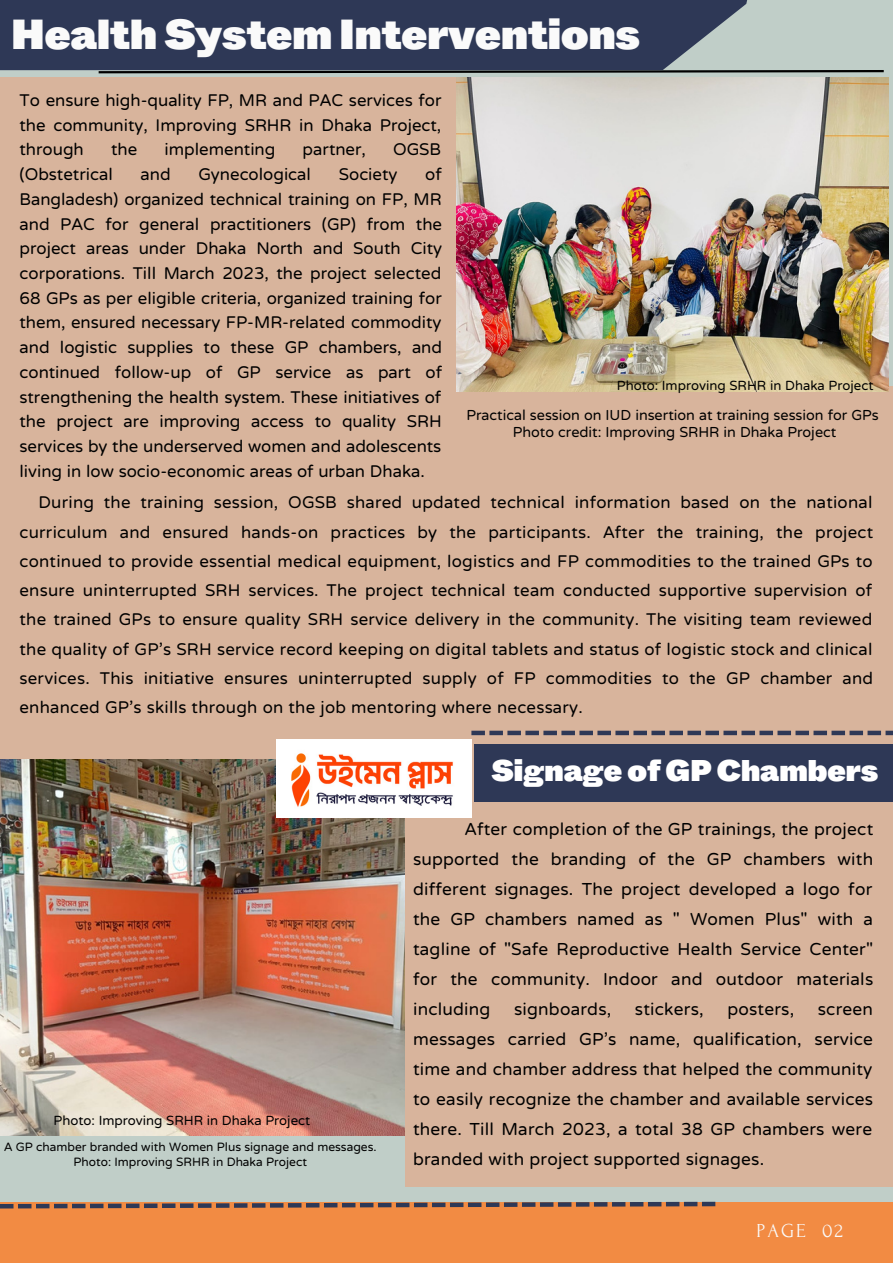
<style>
.page{position:relative;width:893px;height:1264px;background:#fff}
.page>*{position:absolute;margin:0;border:0;box-sizing:border-box;transform-origin:0 0}
.t1{font:42px "ABC Whyte Super";color:#fafafa}
.t2{font:30px "ABC Whyte Super";color:#fff}
.t3{font:21.45px/30px "NTR";letter-spacing:.01em;color:#000;text-align:justify}
.t4{font:21px/24.8px "NTR";color:#000;text-align:justify}
.t5{font:19.8px "Forum";letter-spacing:.1em;color:#fafafa}
.t6{font:18px "NTR";color:#000}
.t7{font:16.5px "NTR";color:#000}
.t8{font:15px "NTR";color:#000}
</style>
<div class="page">
<div style="left:0;top:0;width:892px;height:1262px;background:#c0cec8"></div>
<svg style="left:96px;top:70px;width:788px;height:4px"></svg>
<div style="left:0;top:386px;width:892px;height:440px;background:#d8b49c"></div>
<div style="left:0;top:78px;width:471px;height:455px;background:#d8b49c"></div>
<div style="left:0;top:1201px;width:892px;height:61px;background:#f28b43"></div>
<div style="left:405px;top:730px;width:487px;height:456px;background:#d8b49c"></div>
<img style="left:0;top:759px;width:405px;height:376px">
<img style="left:276px;top:739px;width:196px;height:79px">
<img style="left:456px;top:78px;width:432px;height:313px">
<div style="left:474px;top:744px;width:418px;height:57px;background:#2e3856"></div>
<div style="left:471px;top:730px;width:14px;height:5px;background:#2e3856"></div>
<div style="left:489px;top:730px;width:14px;height:5px;background:#2e3856"></div>
<div style="left:507px;top:730px;width:14px;height:5px;background:#2e3856"></div>
<div style="left:525px;top:730px;width:14px;height:5px;background:#2e3856"></div>
<div style="left:543px;top:730px;width:14px;height:5px;background:#2e3856"></div>
<div style="left:561px;top:730px;width:14px;height:5px;background:#2e3856"></div>
<div style="left:579px;top:730px;width:14px;height:5px;background:#2e3856"></div>
<div style="left:597px;top:730px;width:14px;height:5px;background:#2e3856"></div>
<div style="left:615px;top:730px;width:14px;height:5px;background:#2e3856"></div>
<div style="left:633px;top:730px;width:14px;height:5px;background:#2e3856"></div>
<div style="left:651px;top:730px;width:14px;height:5px;background:#2e3856"></div>
<div style="left:669px;top:730px;width:14px;height:5px;background:#2e3856"></div>
<div style="left:687px;top:730px;width:14px;height:5px;background:#2e3856"></div>
<div style="left:705px;top:730px;width:14px;height:5px;background:#2e3856"></div>
<div style="left:723px;top:730px;width:14px;height:5px;background:#2e3856"></div>
<div style="left:741px;top:730px;width:14px;height:5px;background:#2e3856"></div>
<div style="left:759px;top:730px;width:14px;height:5px;background:#2e3856"></div>
<div style="left:777px;top:730px;width:14px;height:5px;background:#2e3856"></div>
<div style="left:795px;top:730px;width:14px;height:5px;background:#2e3856"></div>
<div style="left:813px;top:730px;width:14px;height:5px;background:#2e3856"></div>
<div style="left:831px;top:730px;width:14px;height:5px;background:#2e3856"></div>
<div style="left:849px;top:730px;width:14px;height:5px;background:#2e3856"></div>
<div style="left:867px;top:730px;width:14px;height:5px;background:#2e3856"></div>
<svg style="left:885px;top:730px;width:8px;height:5px"></svg>
<svg style="left:0;top:1201px;width:715px;height:7px"></svg>
<div style="left:0;top:0;width:748px;height:70px;background:#2e3856"></div>
<p class="t1" style="left:12px;top:4px;width:630px">Health System Interventions</p>
<p class="t4" style="left:20px;top:86px;width:423px">To ensure high-quality FP, MR and PAC services for the community, Improving SRHR in Dhaka Project, through</p>
<p class="t4" style="left:111px;top:136px;width:28px">the</p>
<p class="t4" style="left:164px;top:136px;width:112px">implementing</p>
<p class="t4" style="left:302px;top:136px;width:65px">partner,</p>
<p class="t4" style="left:393px;top:136px;width:49px">OGSB</p>
<p class="t4" style="left:20px;top:160px;width:95px">(Obstetrical</p>
<p class="t4" style="left:141px;top:160px;width:32px">and</p>
<p class="t4" style="left:198px;top:160px;width:114px">Gynecological</p>
<p class="t4" style="left:339px;top:160px;width:60px">Society</p>
<p class="t4" style="left:20px;top:160px;width:424px;text-indent:406px">of Bangladesh) organized technical training on FP, MR and PAC for general practitioners (GP) from the project areas under Dhaka North and South City corporations. Till March 2023, the project selected 68 GPs as per eligible criteria, organized training for them, ensured necessary FP-MR-related commodity and logistic supplies to these GP chambers, and continued follow-up of GP service as part of strengthening the health system. These initiatives of the project are improving access to quality SRH services by the underserved women and adolescents living in low socio-economic areas of urban Dhaka.</p>
<p class="t7" style="left:616px;top:374px;width:258px">Photo: Improving SRHR in Dhaka Project</p>
<p class="t6" style="left:466px;top:403px;width:413px">Practical session on IUD insertion at training session for GPs</p>
<p class="t6" style="left:512px;top:420px;width:325px">Photo credit: Improving SRHR in Dhaka Project</p>
<p class="t4" style="left:20px;top:486px;width:855px;line-height:29.2px;text-indent:19px">During the training session, OGSB shared updated technical information based on the national curriculum and ensured hands-on practices by the participants. After the training, the project continued to provide essential medical equipment, logistics and FP commodities to the trained GPs to ensure uninterrupted SRH services. The project technical team conducted supportive supervision of the trained GPs to ensure quality SRH service delivery in the community. The visiting team reviewed the quality of GP's SRH service record keeping on digital tablets and status of logistic stock and clinical services. This initiative ensures uninterrupted supply of FP commodities to the GP chamber and enhanced GP's skills through on the job mentoring where necessary.</p>
<p class="t7" style="left:54px;top:1109px;width:258px">Photo: Improving SRHR in Dhaka Project</p>
<p class="t8" style="left:4px;top:1137px;width:374px">A GP chamber branded with Women Plus signage and messages.</p>
<p class="t8" style="left:74px;top:1151px;width:235px">Photo: Improving SRHR in Dhaka Project</p>
<p class="t2" style="left:491px;top:749px;width:388px">Signage of GP Chambers</p>
<p class="t3" style="left:413px;top:812px;width:461px;text-indent:52px">After completion of the GP trainings, the project supported the branding of the GP chambers with different signages. The project developed a logo for the GP chambers named as " Women Plus" with a tagline of "Safe Reproductive Health Service Center" for the community. Indoor and outdoor materials including signboards, stickers, posters, screen messages carried GP's name, qualification, service time and chamber address that helped the community to easily recognize the chamber and available services there. Till March 2023, a total 38 GP chambers were branded with project supported signages.</p>
<p class="t5" style="left:756px;top:1219px;width:88px">PAGE 02</p>
</div>
